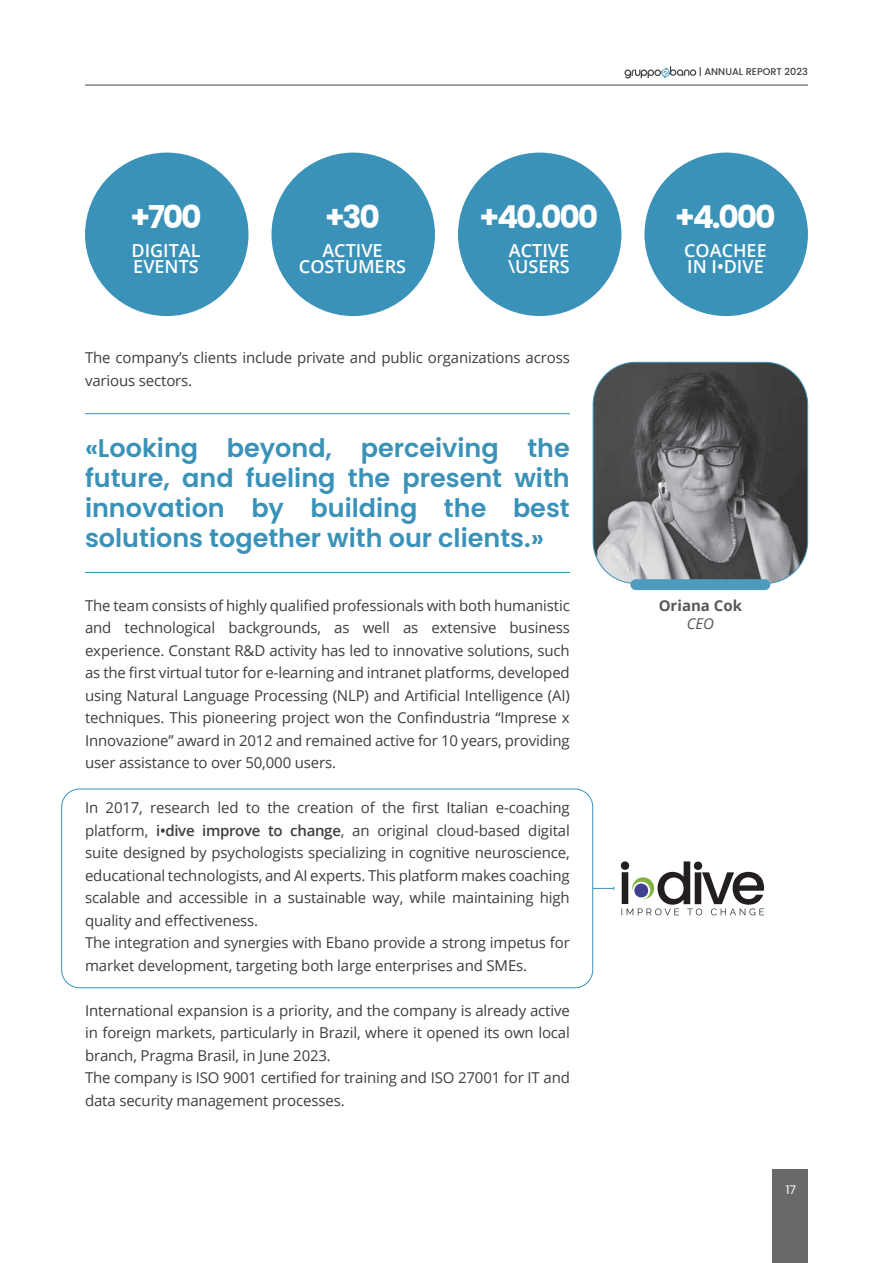
<style>
.page{position:relative;width:893px;height:1263px;background:#fff}
.page>*{position:absolute;margin:0;border:0;box-sizing:border-box;transform-origin:0 0}
.t1{font:700 31.5px "Poppins";letter-spacing:-.07em;color:#fff}
.t2{font:600 25.5px/30px "Poppins";color:#3a92b9;text-align:justify}
.t3{font:600 18px/16.5px "Open Sans";color:#fff}
.t4{font:15px/22.5px "Open Sans";letter-spacing:-.01em;color:#3e3e3f}
.t5{font:700 15px "Open Sans";color:#57585a}
.t6{font:italic 15px "Open Sans";color:#57585a}
.t7{font:12px "Poppins";color:#fff}
.t8{font:500 9.75px "Poppins";color:#3e3e3f}
.s1{font-weight:600}
</style>
<div class="page">
<div style="left:773px;top:1170px;width:35px;height:93px;background:#69696c"></div>
<svg style="left:624px;top:66px;width:72px;height:12px"></svg>
<hr style="left:85px;top:85px;width:723px;height:1px;background:#3e3e3f">
<div style="left:61px;top:789px;width:532px;height:199px;border:1px solid #3a92b9;border-radius:18px"></div>
<div style="left:85px;top:153px;width:163px;height:163px;background:#3a92b9;border-radius:50%"></div>
<div style="left:272px;top:153px;width:163px;height:163px;background:#3a92b9;border-radius:50%"></div>
<div style="left:458px;top:153px;width:163px;height:163px;background:#3a92b9;border-radius:50%"></div>
<div style="left:644px;top:153px;width:164px;height:163px;background:#3a92b9;border-radius:50%"></div>
<img style="left:593px;top:362px;width:215px;height:221px">
<div style="left:630px;top:579px;width:140px;height:11px;background:#4f9abf;border-radius:5px"></div>
<hr style="left:85px;top:413px;width:485px;height:1px;background:#3a92b9">
<hr style="left:85px;top:572px;width:485px;height:1px;background:#3a92b9">
<svg style="left:621px;top:861px;width:143px;height:54px"></svg>
<svg style="left:593px;top:887px;width:21px;height:3px"></svg>
<h1 class="t1" style="left:130px;top:199px;width:73px">+700</h1>
<p class="t3" style="left:131px;top:242px;width:71px">DIGITAL<br>EVENTS</p>
<h1 class="t1" style="left:325px;top:199px;width:56px">+30</h1>
<p class="t3" style="left:299px;top:242px;width:109px;text-align:center">ACTIVE<br>COSTUMERS</p>
<h1 class="t1" style="left:480px;top:199px;width:120px">+40.000</h1>
<p class="t3" style="left:508px;top:242px;width:63px">ACTIVE \USERS</p>
<p class="t4" style="left:85px;top:346px;width:486px">The company’s clients include private and public organizations across various sectors.</p>
<h2 class="t2" style="left:85px;top:433px;width:486px">«Looking beyond, perceiving the future, and fueling the present with innovation by building the best solutions together with our clients.»</h2>
<p class="t4" style="left:85px;top:594px;width:486px;text-align:justify">The team consists of highly qualified professionals with both humanistic and technological backgrounds, as well as extensive business experience. Constant R&amp;D activity has led to innovative solutions, such as the first virtual tutor for e-learning and intranet platforms, developed using Natural Language Processing (NLP) and Artificial Intelligence (AI) techniques. This pioneering project won the Confindustria “Imprese x Innovazione” award in 2012 and remained active for 10 years, providing user assistance to over 50,000 users.</p>
<p class="t4" style="left:85px;top:796px;width:486px">In 2017, research led to the creation of the first Italian e-coaching platform, <span class="s1">i•dive improve to change</span>, an original cloud-based digital suite designed by psychologists specializing in cognitive neuroscience, educational technologists, and AI experts. This platform makes coaching scalable and accessible in a sustainable way, while maintaining high quality and effectiveness.<br>The integration and synergies with Ebano provide a strong impetus for market development, targeting both large enterprises and SMEs.</p>
<p class="t4" style="left:85px;top:999px;width:486px">International expansion is a priority, and the company is already active in foreign markets, particularly in Brazil, where it opened its own local branch, Pragma Brasil, in June 2023.<br>The company is ISO 9001 certified for training and ISO 27001 for IT and data security management processes.</p>
<p class="t8" style="left:699px;top:66px;width:111px">| ANNUAL REPORT 2023</p>
<h1 class="t1" style="left:675px;top:199px;width:102px">+4.000</h1>
<p class="t3" style="left:684px;top:242px;width:84px">COACHEE<br>IN I•DIVE</p>
<p class="t5" style="left:659px;top:595px;width:85px">Oriana Cok</p>
<p class="t6" style="left:687px;top:614px;width:29px">CEO</p>
<p class="t7" style="left:786px;top:1182px;width:12px">17</p>
</div>
